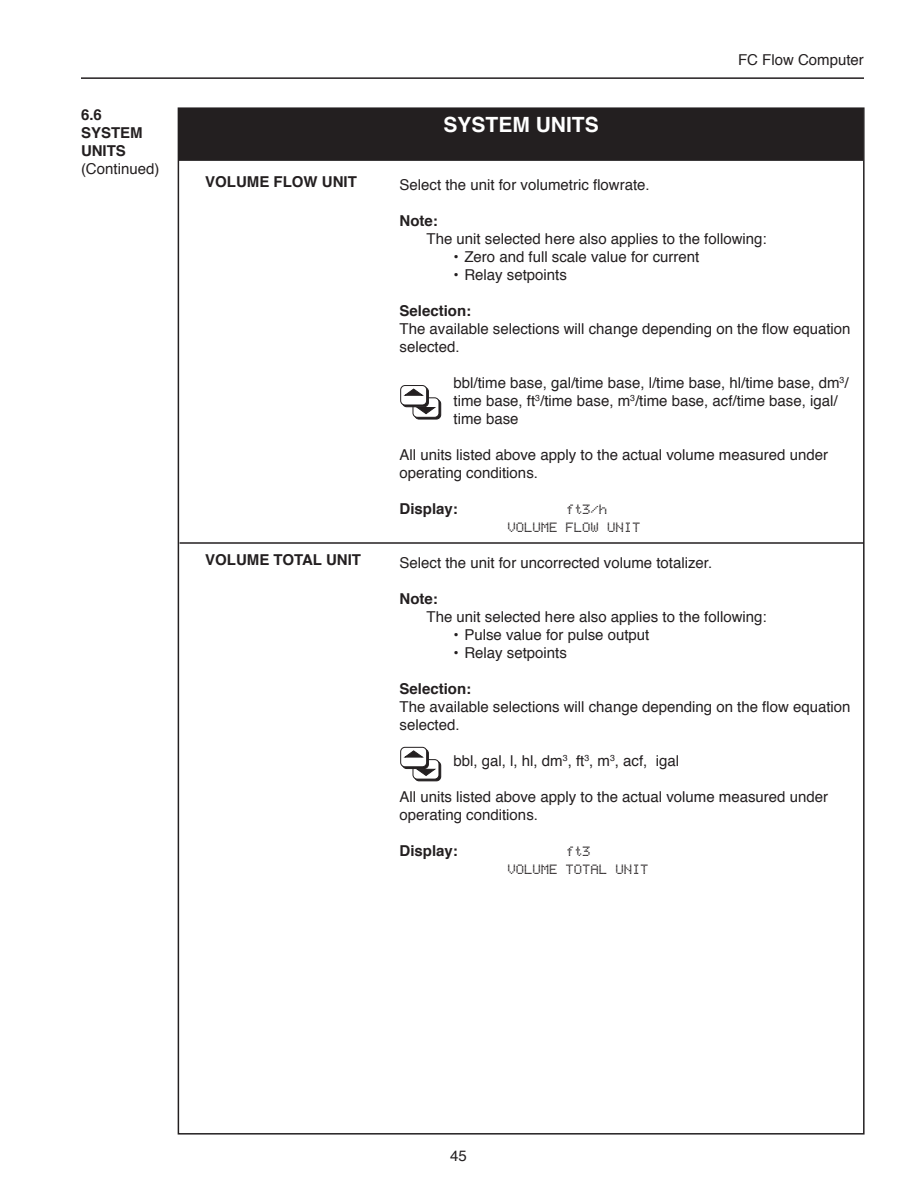
<style>
.page{position:relative;width:918px;height:1188px;background:#fff}
.page>*{position:absolute;margin:0;border:0;box-sizing:border-box;transform-origin:0 0}
.t1{font:700 21px "Helvetica";color:#fff}
.t2{font:15px/18px "Helvetica";color:#231f20}
.t3{font:700 15px/18px "Helvetica";color:#231f20}
.t4{font:15px "Bubbledot ICG Fine Positive";color:#231f20}
</style>
<div class="page">
<div style="left:179px;top:109px;width:683px;height:51px;background:#231f20"></div>
<div style="left:178px;top:108px;width:685px;height:53px;border:2px solid #231f20"></div>
<hr style="left:81px;top:77px;width:783px;height:2px;background:#231f20">
<hr style="left:180px;top:542px;width:684px;height:2px;background:#231f20">
<div style="left:415px;top:400px;width:26px;height:19px;background:#2c2829;border-radius:4px"></div>
<div style="left:415px;top:399px;width:26px;height:20px;border:1px solid #231f20;border-radius:4px"></div>
<div style="left:413px;top:398px;width:26px;height:19px;background:#fff;border-radius:4px"></div>
<div style="left:413px;top:398px;width:26px;height:19px;border:1px solid #231f20;border-radius:4px"></div>
<svg style="left:416px;top:407px;width:19px;height:7px"></svg>
<div style="left:402px;top:387px;width:26px;height:20px;background:#231f20;border-radius:4px"></div>
<div style="left:402px;top:387px;width:27px;height:20px;border:1px solid #231f20;border-radius:4px"></div>
<div style="left:401px;top:386px;width:26px;height:19px;background:#fff;border-radius:4px"></div>
<div style="left:401px;top:385px;width:26px;height:20px;border:1px solid #231f20;border-radius:4px"></div>
<svg style="left:405px;top:389px;width:18px;height:7px"></svg>
<div style="left:415px;top:761px;width:26px;height:20px;background:#2b2728;border-radius:4px"></div>
<div style="left:415px;top:761px;width:26px;height:20px;border:1px solid #231f20;border-radius:4px"></div>
<div style="left:413px;top:760px;width:26px;height:19px;background:#fff;border-radius:4px"></div>
<div style="left:413px;top:759px;width:26px;height:20px;border:1px solid #231f20;border-radius:4px"></div>
<svg style="left:416px;top:769px;width:19px;height:7px"></svg>
<div style="left:402px;top:749px;width:26px;height:20px;background:#231f20;border-radius:4px"></div>
<div style="left:402px;top:749px;width:27px;height:20px;border:1px solid #231f20;border-radius:4px"></div>
<div style="left:401px;top:747px;width:26px;height:20px;background:#fff;border-radius:4px"></div>
<div style="left:401px;top:747px;width:26px;height:20px;border:1px solid #231f20;border-radius:4px"></div>
<svg style="left:405px;top:751px;width:18px;height:6px"></svg>
<p class="t3" style="left:81px;top:105px;width:22px">6.6</p>
<p class="t3" style="left:81px;top:123px;width:63px">SYSTEM<br>UNITS</p>
<p class="t2" style="left:81px;top:160px;width:80px">(Continued)</p>
<p class="t3" style="left:205px;top:172px;width:153px">VOLUME FLOW UNIT</p>
<p class="t3" style="left:205px;top:550px;width:157px">VOLUME TOTAL UNIT</p>
<p class="t1" style="left:444px;top:107px;width:157px">SYSTEM UNITS</p>
<p class="t2" style="left:738px;top:51px;width:127px">FC Flow Computer</p>
<p class="t2" style="left:400px;top:176px;width:252px">Select the unit for volumetric flowrate.</p>
<p class="t3" style="left:400px;top:212px;width:40px">Note:</p>
<p class="t2" style="left:427px;top:230px;width:342px">The unit selected here also applies to the following:</p>
<p class="t2" style="left:454px;top:248px;width:247px">• Zero and full scale value for current</p>
<p class="t2" style="left:454px;top:266px;width:115px">• Relay setpoints</p>
<p class="t3" style="left:400px;top:302px;width:73px">Selection:</p>
<p class="t2" style="left:400px;top:320px;width:453px">The available selections will change depending on the flow equation selected.</p>
<p class="t2" style="left:454px;top:374px;width:397px">bbl/time base, gal/time base, l/time base, hl/time base, dm<sup>3</sup>/ time base, ft<sup>3</sup>/time base, m<sup>3</sup>/time base, acf/time base, igal/ time base</p>
<p class="t2" style="left:400px;top:446px;width:430px">All units listed above apply to the actual volume measured under operating conditions.</p>
<p class="t3" style="left:400px;top:500px;width:60px">Display:</p>
<p class="t4" style="left:566px;top:502px;width:43px">ft3/h</p>
<p class="t4" style="left:508px;top:520px;width:134px">VOLUME FLOW UNIT</p>
<p class="t2" style="left:400px;top:554px;width:314px">Select the unit for uncorrected volume totalizer.</p>
<p class="t3" style="left:400px;top:590px;width:40px">Note:</p>
<p class="t2" style="left:427px;top:608px;width:342px">The unit selected here also applies to the following:</p>
<p class="t2" style="left:454px;top:626px;width:197px">• Pulse value for pulse output</p>
<p class="t2" style="left:454px;top:644px;width:115px">• Relay setpoints</p>
<p class="t3" style="left:400px;top:680px;width:73px">Selection:</p>
<p class="t2" style="left:400px;top:698px;width:453px">The available selections will change depending on the flow equation selected.</p>
<p class="t2" style="left:454px;top:752px;width:227px">bbl, gal, l, hl, dm<sup>3</sup>, ft<sup>3</sup>, m<sup>3</sup>, acf, igal</p>
<p class="t2" style="left:400px;top:788px;width:430px">All units listed above apply to the actual volume measured under operating conditions.</p>
<p class="t3" style="left:400px;top:842px;width:60px">Display:</p>
<p class="t4" style="left:566px;top:844px;width:26px">ft3</p>
<p class="t4" style="left:508px;top:862px;width:143px">VOLUME TOTAL UNIT</p>
<p class="t2" style="left:450px;top:1147px;width:18px">45</p>
</div>
